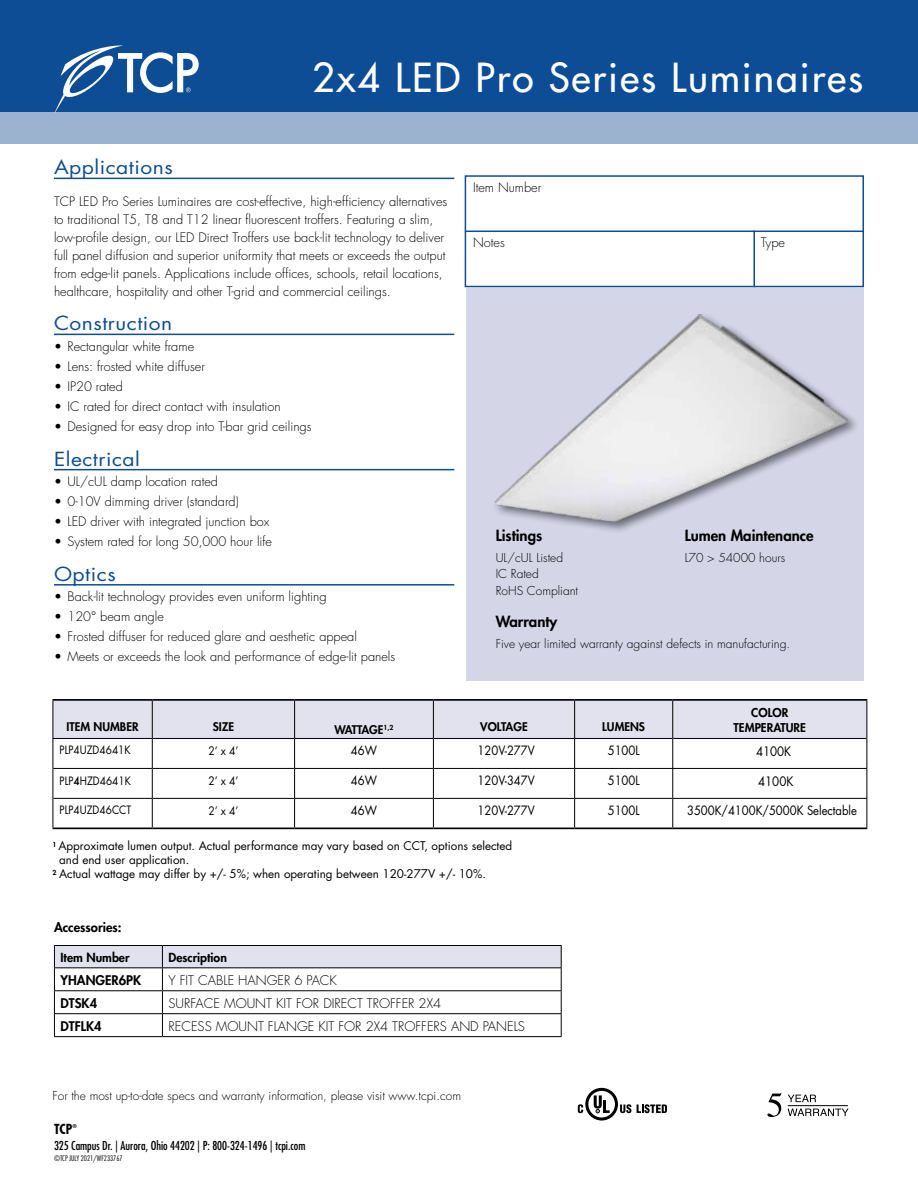
<style>
.page{position:relative;width:918px;height:1188px;background:#fff}
.page>*{position:absolute;margin:0;border:0;box-sizing:border-box;transform-origin:0 0}
.t1{font:500 39px "Futura Std";letter-spacing:.05em;color:#fff}
.t2{font:18.9px "Futura Std";letter-spacing:.025em;color:#0d4d95;scale:1.11 1}
.t3{font:800 15px "Futura Std";color:#000}
.t4{font:700 condensed 13.5px "Futura Std";color:#000}
.t5{font:300 13.05px "Futura Std";color:#000}
.t6{font:800 13.05px "Futura Std";color:#000}
.t7{font:300 12.75px/18px "Futura Std";color:#000}
.t8{font:12.75px "Futura Std";color:#000;scale:.9 1}
.t9{font:12.45px "Futura Std";color:#000;scale:.9 1}
.t10{font:800 12.15px "Futura Std";color:#000}
.t11{font:300 12px/16.5px "Futura Std";color:#000}
.t12{font:condensed 12px "Futura Std";color:#000}
.t13{font:800 11.85px/14.2px "Futura Std";color:#000;text-align:center}
.t14{font:11.7px "Futura Std";color:#000}
.t15{font:800 11.7px "Futura Std";color:#000}
.t16{font:800 11.7px "Futura Std";letter-spacing:-.04em;color:#000}
.t17{font:11.4px "Futura Std";color:#000;scale:.9 1}
.t18{font:11.25px "Futura Std";color:#000;scale:.9 1}
.t19{font:300 condensed 7.5px "Futura Std";color:#000}
.t20{font:700 condensed 5.25px "Futura Std";color:#000}
.s1{font-family:"Futura";font-weight:500}
</style>
<div class="page">
<div style="left:0;top:112px;width:918px;height:32px;background:#9bb3d0"></div>
<div style="left:0;top:0;width:918px;height:112px;background:#0d4d95"></div>
<div style="left:466px;top:289px;width:398px;height:392px;background:#d4d6e8"></div>
<svg style="left:578px;top:1088px;width:89px;height:33px"></svg>
<hr style="left:788px;top:1105px;width:60px;height:1px;background:#000">
<svg style="left:767px;top:1093px;width:15px;height:24px"></svg>
<svg style="left:788px;top:1095px;width:28px;height:7px"></svg>
<svg style="left:788px;top:1109px;width:61px;height:7px"></svg>
<hr style="left:54px;top:178px;width:400px;height:1px;background:#0d4d95">
<hr style="left:54px;top:334px;width:400px;height:1px;background:#0d4d95">
<hr style="left:54px;top:469px;width:400px;height:1px;background:#0d4d95">
<hr style="left:54px;top:584px;width:400px;height:2px;background:#0d4d95">
<div style="left:465px;top:175px;width:399px;height:112px;border:2px solid #0d4d95"></div>
<hr style="left:465px;top:231px;width:399px;height:1px;background:#0d4d95">
<hr style="left:753px;top:231px;width:2px;height:56px;background:#0d4d95">
<svg style="left:54px;top:45px;width:145px;height:69px"></svg>
<img style="left:494px;top:314px;width:360px;height:218px">
<hr style="left:54px;top:945px;width:108px;height:1px;background:#000">
<hr style="left:162px;top:945px;width:400px;height:1px;background:#000">
<svg style="left:54px;top:946px;width:508px;height:90px"></svg>
<hr style="left:54px;top:1036px;width:108px;height:1px;background:#000">
<hr style="left:162px;top:1036px;width:400px;height:1px;background:#000">
<hr style="left:52px;top:699px;width:100px;height:2px;background:#000">
<hr style="left:152px;top:699px;width:143px;height:2px;background:#000">
<hr style="left:295px;top:699px;width:138px;height:2px;background:#000">
<hr style="left:433px;top:699px;width:142px;height:2px;background:#000">
<hr style="left:575px;top:699px;width:98px;height:2px;background:#000">
<hr style="left:673px;top:699px;width:194px;height:2px;background:#000">
<hr style="left:53px;top:828px;width:99px;height:1px;background:#000">
<hr style="left:152px;top:828px;width:143px;height:1px;background:#000">
<hr style="left:295px;top:828px;width:138px;height:1px;background:#000">
<hr style="left:433px;top:828px;width:142px;height:1px;background:#000">
<hr style="left:575px;top:828px;width:98px;height:1px;background:#000">
<hr style="left:673px;top:828px;width:194px;height:1px;background:#000">
<hr style="left:52px;top:738px;width:100px;height:1px;background:#000">
<hr style="left:52px;top:701px;width:1px;height:37px;background:#000">
<svg style="left:53px;top:700px;width:814px;height:128px"></svg>
<hr style="left:53px;top:768px;width:1px;height:30px;background:#000">
<hr style="left:152px;top:768px;width:1px;height:30px;background:#000">
<hr style="left:53px;top:798px;width:1px;height:30px;background:#000">
<hr style="left:152px;top:798px;width:1px;height:30px;background:#000">
<h1 class="t1" style="left:312px;top:53px;width:553px">2x4 LED Pro Series Luminaires</h1>
<h2 class="t2" style="left:54px;top:155px;width:109px">Applications</h2>
<p class="t7" style="left:54px;top:193px;width:395px">TCP LED Pro Series Luminaires are cost-effective, high-efficiency alternatives to traditional T5, T8 and T12 linear fluorescent troffers. Featuring a slim, low-profile design, our LED Direct Troffers use back-lit technology to deliver full panel diffusion and superior uniformity that meets or exceeds the output from edge-lit panels. Applications include offices, schools, retail locations, healthcare, hospitality and other T-grid and commercial ceilings.</p>
<h2 class="t2" style="left:54px;top:311px;width:108px">Construction</h2>
<p class="t7" style="left:54px;top:337px;width:142px">• Rectangular white frame</p>
<p class="t7" style="left:54px;top:357px;width:153px">• Lens: frosted white diffuser</p>
<p class="t7" style="left:54px;top:378px;width:70px">• IP20 rated</p>
<p class="t7" style="left:54px;top:398px;width:228px">• IC rated for direct contact with insulation</p>
<p class="t7" style="left:54px;top:418px;width:259px">• Designed for easy drop into T-bar grid ceilings</p>
<h2 class="t2" style="left:54px;top:447px;width:79px">Electrical</h2>
<p class="t7" style="left:54px;top:473px;width:166px">• UL/cUL damp location rated</p>
<p class="t7" style="left:54px;top:493px;width:186px">• 0-10V dimming driver (standard)</p>
<p class="t7" style="left:54px;top:513px;width:217px">• LED driver with integrated junction box</p>
<p class="t7" style="left:54px;top:533px;width:220px">• System rated for long 50,000 hour life</p>
<h2 class="t2" style="left:54px;top:562px;width:57px">Optics</h2>
<p class="t7" style="left:54px;top:588px;width:274px">• Back-lit technology provides even uniform lighting</p>
<p class="t7" style="left:54px;top:608px;width:111px">• 120° beam angle</p>
<p class="t7" style="left:54px;top:628px;width:304px">• Frosted diffuser for reduced glare and aesthetic appeal</p>
<p class="t7" style="left:54px;top:648px;width:343px">• Meets or exceeds the look and performance of edge-lit panels</p>
<p class="t7" style="left:473px;top:179px;width:70px">Item Number</p>
<p class="t7" style="left:473px;top:234px;width:33px">Notes</p>
<p class="t7" style="left:761px;top:234px;width:26px">Type</p>
<p class="t3" style="left:496px;top:526px;width:48px">Listings</p>
<p class="t3" style="left:685px;top:526px;width:131px">Lumen Maintenance</p>
<p class="t11" style="left:496px;top:550px;width:69px">UL/cUL Listed</p>
<p class="t11" style="left:685px;top:550px;width:102px">L70 &gt; 54000 hours</p>
<p class="t11" style="left:496px;top:566px;width:84px">IC Rated<br>RoHS Compliant</p>
<p class="t3" style="left:496px;top:612px;width:63px">Warranty</p>
<p class="t11" style="left:496px;top:636px;width:296px">Five year limited warranty against defects in manufacturing.</p>
<p class="t15" style="left:67px;top:719px;width:73px">ITEM NUMBER</p>
<p class="t15" style="left:213px;top:719px;width:23px">SIZE</p>
<p class="t16" style="left:335px;top:723px;width:60px">WATTAGE<sup>1,2</sup></p>
<p class="t15" style="left:480px;top:719px;width:49px">VOLTAGE</p>
<p class="t15" style="left:602px;top:719px;width:44px">LUMENS</p>
<p class="t13" style="left:734px;top:706px;width:74px">COLOR<br>TEMPERATURE</p>
<p class="t18" style="left:60px;top:743px;width:80px">PLP4UZD4641K</p>
<p class="t17" style="left:208px;top:743px;width:35px">2’ x 4’</p>
<p class="t9" style="left:351px;top:743px;width:31px">46W</p>
<p class="t9" style="left:478px;top:743px;width:65px">120V-277V</p>
<p class="t9" style="left:608px;top:743px;width:37px">5100L</p>
<p class="t8" style="left:756px;top:743px;width:41px">4100K</p>
<p class="t18" style="left:60px;top:774px;width:81px">PLP<span class="s1">4</span>HZD4641K</p>
<p class="t17" style="left:208px;top:773px;width:35px">2’ x 4’</p>
<p class="t9" style="left:351px;top:773px;width:31px">46W</p>
<p class="t9" style="left:478px;top:773px;width:65px">120V-347V</p>
<p class="t9" style="left:608px;top:773px;width:37px">5100L</p>
<p class="t8" style="left:758px;top:773px;width:41px">4100K</p>
<p class="t18" style="left:60px;top:803px;width:81px">PLP4UZD46CCT</p>
<p class="t17" style="left:208px;top:803px;width:35px">2’ x 4’</p>
<p class="t9" style="left:351px;top:803px;width:31px">46W</p>
<p class="t9" style="left:478px;top:803px;width:65px">120V-277V</p>
<p class="t9" style="left:608px;top:803px;width:37px">5100L</p>
<p class="t9" style="left:687px;top:803px;width:190px">3500K/4100K/5000K Selectable</p>
<p class="t14" style="left:52px;top:839px;width:461px"><sup>1</sup> Approximate lumen output. Actual performance may vary based on CCT, options selected</p>
<p class="t14" style="left:59px;top:853px;width:132px">and end user application.</p>
<p class="t14" style="left:52px;top:867px;width:435px"><sup>2</sup> Actual wattage may differ by +/- 5%; when operating between 120-277V +/- 10%.</p>
<p class="t6" style="left:54px;top:919px;width:69px">Accessories:</p>
<p class="t10" style="left:61px;top:950px;width:71px">Item Number</p>
<p class="t10" style="left:169px;top:950px;width:60px">Description</p>
<p class="t6" style="left:61px;top:972px;width:82px">YHANGER6PK</p>
<p class="t5" style="left:169px;top:972px;width:170px">Y FIT CABLE HANGER 6 PACK</p>
<p class="t6" style="left:61px;top:995px;width:38px">DTSK4</p>
<p class="t5" style="left:169px;top:995px;width:274px">SURFACE MOUNT KIT FOR DIRECT TROFFER 2X4</p>
<p class="t6" style="left:61px;top:1017px;width:43px">DTFLK4</p>
<p class="t5" style="left:169px;top:1018px;width:358px">RECESS MOUNT FLANGE KIT FOR 2X4 TROFFERS AND PANELS</p>
<p class="t11" style="left:52px;top:1088px;width:410px">For the most up-to-date specs and warranty information, please visit www.tcpi.com</p>
<p class="t4" style="left:54px;top:1120px;width:20px">TCP</p>
<p class="t20" style="left:73px;top:1122px;width:6px">®</p>
<p class="t12" style="left:54px;top:1139px;width:253px">325 Campus Dr. | Aurora, Ohio 44202 | P: 800-324-1496 | tcpi.com</p>
<p class="t19" style="left:54px;top:1154px;width:70px">©TCP JULY 2021/WF233767</p>
</div>
